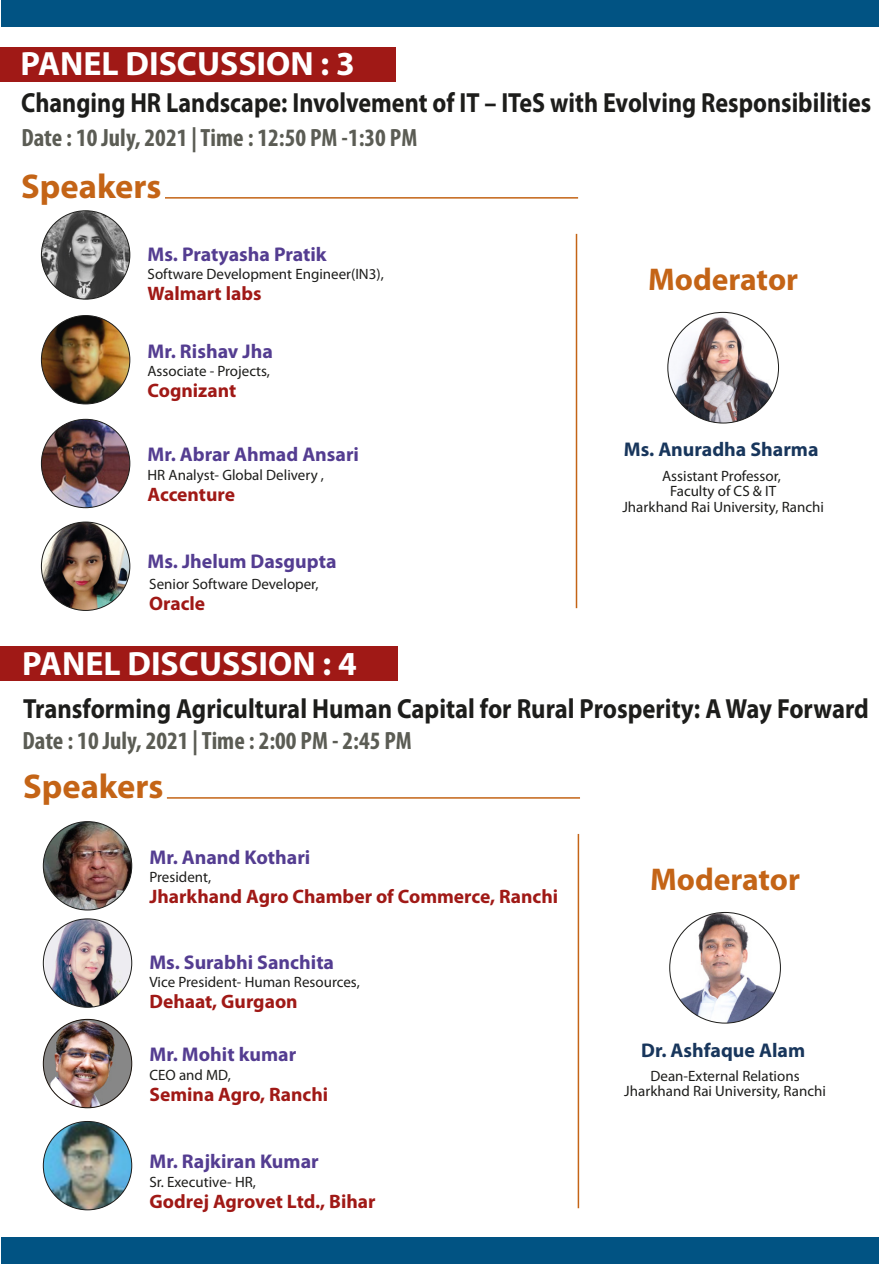
<style>
.page{position:relative;width:879px;height:1265px;background:#fff}
.page>*{position:absolute;margin:0;border:0;box-sizing:border-box;transform-origin:0 0}
.t1{font:700 34.5px "Myriad Pro";color:#c46416}
.t2{font:700 33.75px "Myriad Pro";color:#fff}
.t3{font:700 31.5px "Myriad Pro";color:#c46416}
.t4{font:700 27.75px "Myriad Pro";color:#1d1d1b;scale:.87 1}
.t5{font:700 27.75px "Myriad Pro";color:#1d1d1b;scale:.89 1}
.t6{font:700 condensed 25.05px "Myriad Pro";color:#5b5c54}
.t7{font:700 19.88px "Myriad Pro";color:#543d91}
.t8{font:700 19.88px "Myriad Pro";color:#18365c}
.t9{font:700 19.5px "Myriad Pro";color:#a01916}
.t10{font:15px/15.5px "Myriad Pro";color:#1d1d1b;text-align:center}
</style>
<div class="page">
<div style="left:1px;top:0;width:877px;height:27px;background:#015383"></div>
<div style="left:1px;top:1237px;width:877px;height:26px;background:#015383"></div>
<div style="left:0;top:47px;width:395px;height:35px;background:#a01916"></div>
<img style="left:41px;top:211px;width:89px;height:88px;border-radius:44px">
<img style="left:41px;top:315px;width:89px;height:89px;border-radius:44px">
<img style="left:41px;top:419px;width:89px;height:88px;border-radius:44px">
<img style="left:41px;top:522px;width:89px;height:88px;border-radius:44px">
<img style="left:667px;top:312px;width:111px;height:111px;border-radius:55px">
<hr style="left:575px;top:234px;width:2px;height:374px;background:#c46416">
<hr style="left:165px;top:197px;width:413px;height:2px;background:#c46416">
<div style="left:0;top:646px;width:397px;height:35px;background:#a01916"></div>
<img style="left:44px;top:918px;width:88px;height:89px">
<img style="left:43px;top:1121px;width:89px;height:88px;border-radius:44px">
<img style="left:43px;top:821px;width:89px;height:89px;border-radius:44px">
<svg style="left:43px;top:1019px;width:89px;height:88px"></svg>
<img style="left:50px;top:1019px;width:74px;height:88px">
<img style="left:669px;top:912px;width:111px;height:111px">
<hr style="left:577px;top:834px;width:2px;height:374px;background:#c46416">
<hr style="left:167px;top:797px;width:412px;height:1px;background:#c46416">
<h2 class="t2" style="left:20px;top:42px;width:336px">PANEL DISCUSSION : 3</h2>
<h3 class="t4" style="left:21px;top:85px;width:978px">Changing HR Landscape: Involvement of IT – ITeS with Evolving Responsibilities</h3>
<h3 class="t6" style="left:21px;top:122px;width:397px">Date : 10 July, 2021 | Time : 12:50 PM -1:30 PM</h3>
<h1 class="t1" style="left:21px;top:163px;width:142px">Speakers</h1>
<h3 class="t7" style="left:147px;top:241px;width:181px">Ms. Pratyasha Pratik</h3>
<p class="t10" style="left:147px;top:266px;width:238px">Software Development Engineer(IN3),</p>
<h3 class="t9" style="left:147px;top:281px;width:115px">Walmart labs</h3>
<h3 class="t7" style="left:147px;top:338px;width:127px">Mr. Rishav Jha</h3>
<p class="t10" style="left:147px;top:363px;width:124px">Associate - Projects,</p>
<h3 class="t9" style="left:147px;top:378px;width:90px">Cognizant</h3>
<h3 class="t7" style="left:147px;top:441px;width:213px">Mr. Abrar Ahmad Ansari</h3>
<p class="t10" style="left:147px;top:466px;width:178px">HR Analyst- Global Delivery ,</p>
<h3 class="t9" style="left:147px;top:481px;width:89px">Accenture</h3>
<h3 class="t7" style="left:147px;top:548px;width:190px">Ms. Jhelum Dasgupta</h3>
<p class="t10" style="left:149px;top:575px;width:171px">Senior Software Developer,</p>
<h3 class="t9" style="left:149px;top:590px;width:58px">Oracle</h3>
<h3 class="t3" style="left:647px;top:259px;width:151px">Moderator</h3>
<h3 class="t8" style="left:623px;top:437px;width:196px">Ms. Anuradha Sharma</h3>
<p class="t10" style="left:622px;top:468px;width:203px">Assistant Professor,<br>Faculty of CS &amp; IT<br>Jharkhand Rai University, Ranchi</p>
<h2 class="t2" style="left:22px;top:641px;width:336px">PANEL DISCUSSION : 4</h2>
<h3 class="t5" style="left:23px;top:691px;width:951px">Transforming Agricultural Human Capital for Rural Prosperity: A Way Forward</h3>
<h3 class="t6" style="left:22px;top:725px;width:390px">Date : 10 July, 2021 | Time : 2:00 PM - 2:45 PM</h3>
<h1 class="t1" style="left:23px;top:763px;width:142px">Speakers</h1>
<h3 class="t7" style="left:149px;top:844px;width:162px">Mr. Anand Kothari</h3>
<p class="t10" style="left:149px;top:869px;width:63px">President,</p>
<h3 class="t9" style="left:149px;top:884px;width:410px">Jharkhand Agro Chamber of Commerce, Ranchi</h3>
<h3 class="t7" style="left:149px;top:949px;width:186px">Ms. Surabhi Sanchita</h3>
<p class="t10" style="left:149px;top:974px;width:212px">Vice President- Human Resources,</p>
<h3 class="t9" style="left:149px;top:989px;width:150px">Dehaat, Gurgaon</h3>
<h3 class="t7" style="left:149px;top:1041px;width:148px">Mr. Mohit kumar</h3>
<p class="t10" style="left:149px;top:1066px;width:83px">CEO and MD,</p>
<h3 class="t9" style="left:149px;top:1081px;width:180px">Semina Agro, Ranchi</h3>
<h3 class="t7" style="left:149px;top:1148px;width:171px">Mr. Rajkiran Kumar</h3>
<p class="t10" style="left:149px;top:1173px;width:108px">Sr. Executive- HR,</p>
<h3 class="t9" style="left:149px;top:1188px;width:227px">Godrej Agrovet Ltd., Bihar</h3>
<h3 class="t3" style="left:649px;top:858px;width:151px">Moderator</h3>
<h3 class="t8" style="left:641px;top:1036px;width:165px">Dr. Ashfaque Alam</h3>
<p class="t10" style="left:624px;top:1067px;width:203px">Dean-External Relations<br>Jharkhand Rai University, Ranchi</p>
</div>
